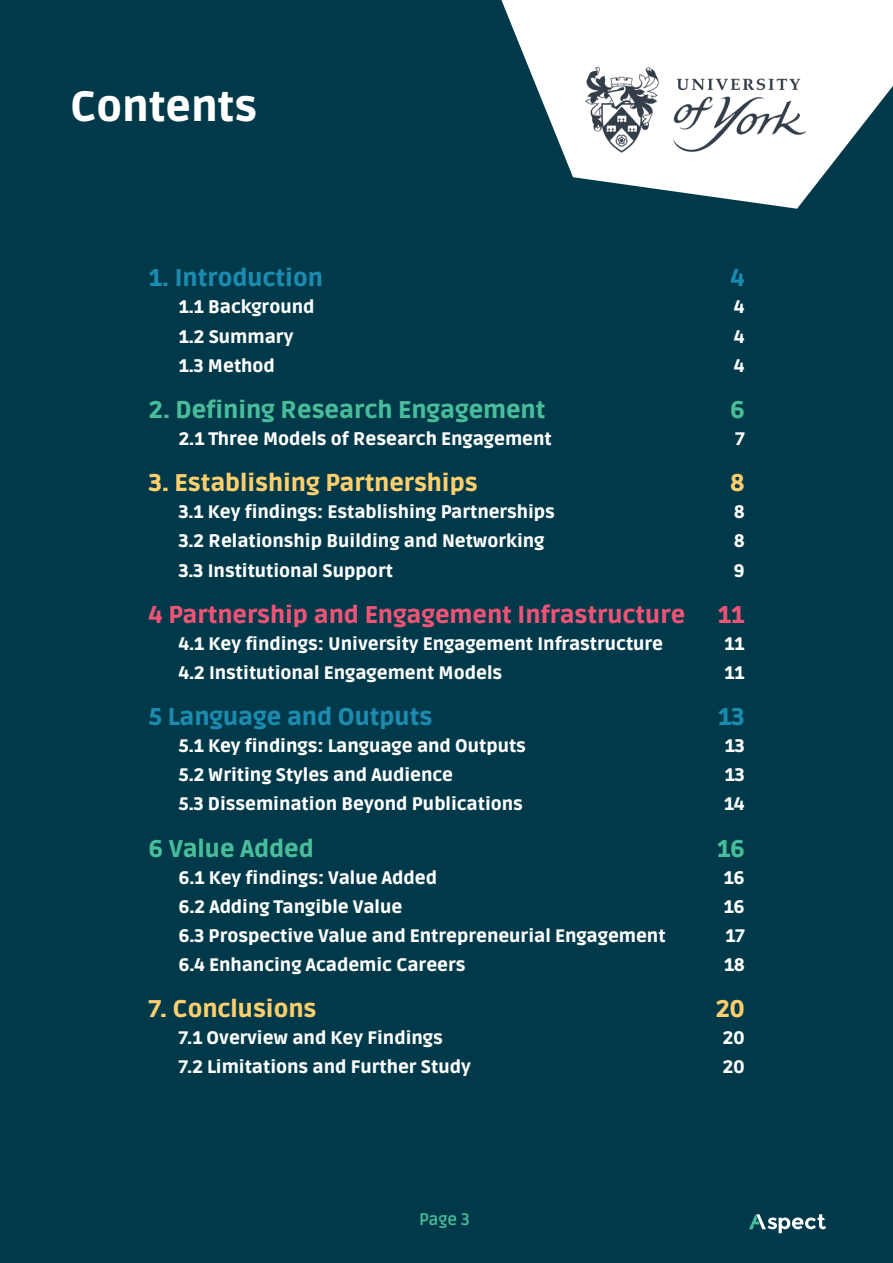
<style>
.page{position:relative;width:893px;height:1263px;background:#fff}
.page>*{position:absolute;margin:0;border:0;box-sizing:border-box;transform-origin:0 0}
.t1{font:900 42px "Ruda";color:#fff}
.t2{font:900 24px "Ruda";color:#49bd9a}
.t3{font:900 24px "Ruda";color:#ffce6d}
.t4{font:900 24px "Ruda";color:#f05376}
.t5{font:900 24px "Ruda";color:#1c8bb0}
.t6{font:900 18px "Ruda";color:#fff}
.t7{font:700 16.5px "Ruda";color:#49bd9a}
</style>
<div class="page">
<div style="left:0;top:1178px;width:893px;height:85px;background:#003a4a"></div>
<svg style="left:749px;top:1214px;width:77px;height:19px"></svg>
<div style="left:0;top:0;width:893px;height:1189px;background:#003a4a"></div>
<svg style="left:501px;top:0;width:392px;height:209px;fill:#fff"></svg>
<img style="left:586px;top:61px;width:220px;height:93px">
<h1 class="t1" style="left:71px;top:82px;width:188px">Contents</h1>
<h2 class="t5" style="left:149px;top:264px;width:175px">1. Introduction</h2>
<h2 class="t5" style="left:731px;top:264px;width:15px">4</h2>
<p class="t6" style="left:179px;top:297px;width:137px">1.1 Background</p>
<p class="t6" style="left:734px;top:297px;width:12px">4</p>
<p class="t6" style="left:179px;top:326px;width:116px">1.2 Summary</p>
<p class="t6" style="left:734px;top:326px;width:12px">4</p>
<p class="t6" style="left:179px;top:355px;width:98px">1.3 Method</p>
<p class="t6" style="left:734px;top:355px;width:12px">4</p>
<h2 class="t2" style="left:149px;top:396px;width:398px">2. Defining Research Engagement</h2>
<h2 class="t2" style="left:730px;top:396px;width:16px">6</h2>
<p class="t6" style="left:179px;top:428px;width:374px">2.1 Three Models of Research Engagement</p>
<p class="t6" style="left:735px;top:428px;width:11px">7</p>
<h2 class="t3" style="left:149px;top:469px;width:330px">3. Establishing Partnerships</h2>
<h2 class="t3" style="left:731px;top:469px;width:15px">8</h2>
<p class="t6" style="left:179px;top:502px;width:378px">3.1 Key findings: Establishing Partnerships</p>
<p class="t6" style="left:734px;top:502px;width:12px">8</p>
<p class="t6" style="left:179px;top:531px;width:367px">3.2 Relationship Building and Networking</p>
<p class="t6" style="left:734px;top:531px;width:12px">8</p>
<p class="t6" style="left:179px;top:560px;width:216px">3.3 Institutional Support</p>
<p class="t6" style="left:734px;top:560px;width:12px">9</p>
<h2 class="t4" style="left:149px;top:601px;width:538px">4 Partnership and Engagement Infrastructure</h2>
<h2 class="t4" style="left:718px;top:601px;width:28px">11</h2>
<p class="t6" style="left:179px;top:633px;width:486px">4.1 Key findings: University Engagement Infrastructure</p>
<p class="t6" style="left:725px;top:633px;width:21px">11</p>
<p class="t6" style="left:179px;top:662px;width:325px">4.2 Institutional Engagement Models</p>
<p class="t6" style="left:725px;top:662px;width:21px">11</p>
<h2 class="t5" style="left:149px;top:703px;width:285px">5 Language and Outputs</h2>
<h2 class="t5" style="left:718px;top:703px;width:28px">13</h2>
<p class="t6" style="left:179px;top:736px;width:349px">5.1 Key findings: Language and Outputs</p>
<p class="t6" style="left:725px;top:736px;width:21px">13</p>
<p class="t6" style="left:179px;top:765px;width:276px">5.2 Writing Styles and Audience</p>
<p class="t6" style="left:725px;top:765px;width:21px">13</p>
<p class="t6" style="left:179px;top:794px;width:346px">5.3 Dissemination Beyond Publications</p>
<p class="t6" style="left:724px;top:794px;width:22px">14</p>
<h2 class="t2" style="left:149px;top:834px;width:166px">6 Value Added</h2>
<h2 class="t2" style="left:717px;top:834px;width:29px">16</h2>
<p class="t6" style="left:179px;top:867px;width:260px">6.1 Key findings: Value Added</p>
<p class="t6" style="left:724px;top:867px;width:22px">16</p>
<p class="t6" style="left:179px;top:896px;width:225px">6.2 Adding Tangible Value</p>
<p class="t6" style="left:724px;top:896px;width:22px">16</p>
<p class="t6" style="left:179px;top:925px;width:488px">6.3 Prospective Value and Entrepreneurial Engagement</p>
<p class="t6" style="left:725px;top:925px;width:20px">17</p>
<p class="t6" style="left:179px;top:954px;width:288px">6.4 Enhancing Academic Careers</p>
<p class="t6" style="left:724px;top:954px;width:22px">18</p>
<h2 class="t3" style="left:149px;top:995px;width:169px">7. Conclusions</h2>
<h2 class="t3" style="left:716px;top:995px;width:30px">20</h2>
<p class="t6" style="left:179px;top:1028px;width:265px">7.1 Overview and Key Findings</p>
<p class="t6" style="left:723px;top:1028px;width:23px">20</p>
<p class="t6" style="left:179px;top:1057px;width:294px">7.2 Limitations and Further Study</p>
<p class="t6" style="left:723px;top:1057px;width:23px">20</p>
<p class="t7" style="left:419px;top:1210px;width:52px">Page 3</p>
</div>
